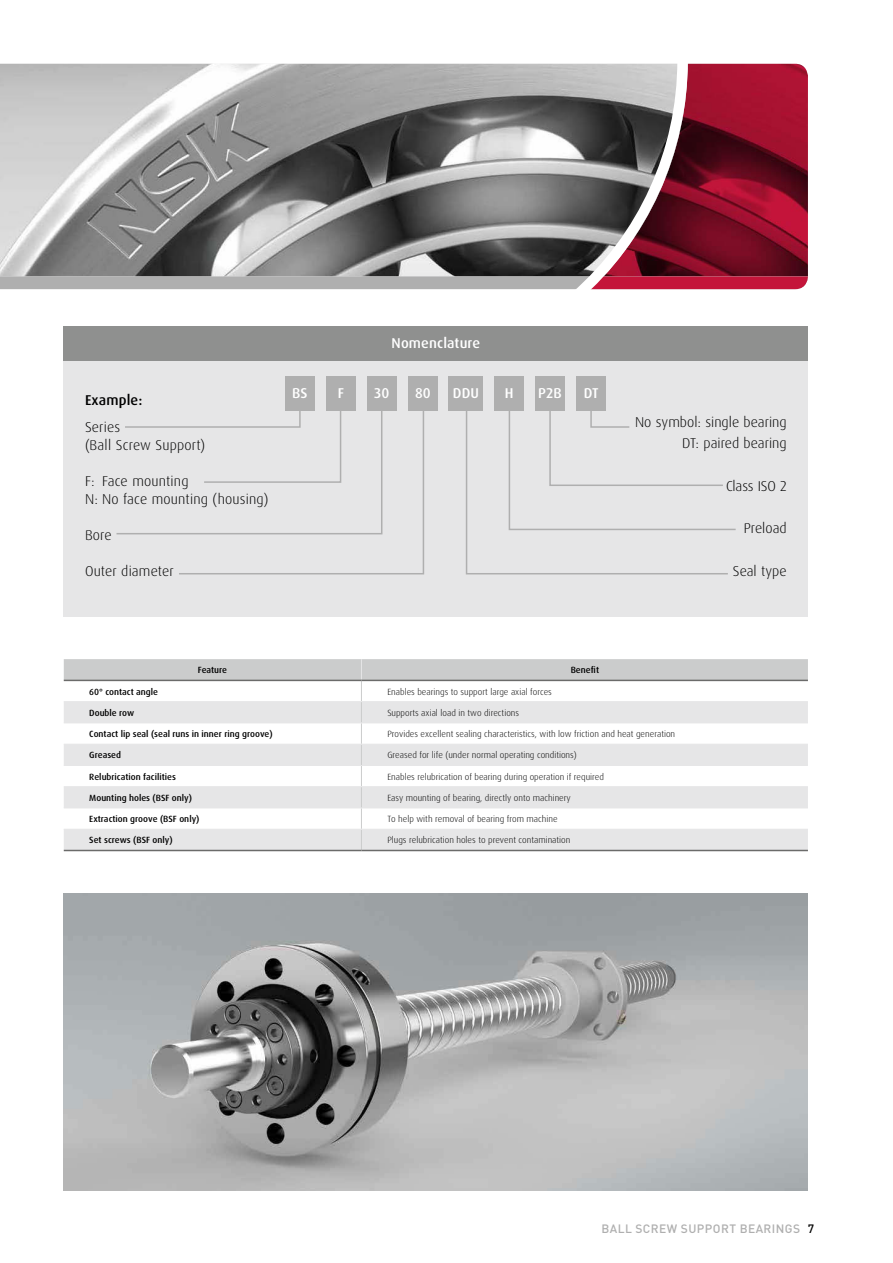
<style>
.page{position:relative;width:893px;height:1263px;background:#fff}
.page>*{position:absolute;margin:0;border:0;box-sizing:border-box;transform-origin:0 0}
.t1{font:300 14.25px/18px "Dax Pro";letter-spacing:.005em;color:#000}
.t2{font:500 14.25px "Dax Pro";letter-spacing:.01em;color:#fff}
.t3{font:500 14.25px "Dax Pro";letter-spacing:.01em;color:#000}
.t4{font:500 12px "DIN Pro";letter-spacing:.035em;color:#afafaf}
.t5{font:300 9px "Dax Pro";color:#000}
.t6{font:500 9px "Dax Pro";color:#000}
.s1{color:#000}
</style>
<div class="page">
<img style="left:64px;top:893px;width:744px;height:298px">
<svg style="left:64px;top:659px;width:744px;height:191px"></svg>
<hr style="left:64px;top:701px;width:297px;height:1px;background:#e6e6e7">
<hr style="left:64px;top:722px;width:297px;height:1px;background:#e6e6e7">
<hr style="left:64px;top:744px;width:297px;height:1px;background:#e6e6e7">
<hr style="left:64px;top:765px;width:297px;height:1px;background:#e6e6e7">
<hr style="left:64px;top:786px;width:297px;height:1px;background:#e6e6e7">
<hr style="left:64px;top:807px;width:297px;height:1px;background:#e6e6e7">
<hr style="left:361px;top:701px;width:447px;height:1px;background:#e6e6e7">
<hr style="left:361px;top:722px;width:447px;height:1px;background:#e6e6e7">
<hr style="left:361px;top:744px;width:447px;height:1px;background:#e6e6e7">
<hr style="left:361px;top:765px;width:447px;height:1px;background:#e6e6e7">
<hr style="left:361px;top:786px;width:447px;height:1px;background:#e6e6e7">
<hr style="left:361px;top:807px;width:447px;height:1px;background:#e6e6e7">
<hr style="left:64px;top:829px;width:297px;height:1px;background:#e6e6e7">
<hr style="left:361px;top:829px;width:447px;height:1px;background:#e6e6e7">
<hr style="left:64px;top:680px;width:297px;height:1px;background:#6b6b6a">
<hr style="left:361px;top:680px;width:447px;height:1px;background:#6b6b6a">
<hr style="left:64px;top:850px;width:297px;height:1px;background:#6b6b6a">
<hr style="left:361px;top:850px;width:447px;height:1px;background:#6b6b6a">
<div style="left:64px;top:326px;width:744px;height:291px;background:#e6e6e7"></div>
<div style="left:64px;top:326px;width:744px;height:34px;background:#8f908f"></div>
<svg style="left:116px;top:411px;width:309px;height:164px"></svg>
<svg style="left:465px;top:411px;width:271px;height:164px"></svg>
<div style="left:326px;top:377px;width:30px;height:34px;background:#afafaf"></div>
<div style="left:367px;top:377px;width:30px;height:34px;background:#afafaf"></div>
<div style="left:449px;top:377px;width:34px;height:34px;background:#afafaf"></div>
<div style="left:535px;top:377px;width:30px;height:34px;background:#afafaf"></div>
<div style="left:494px;top:377px;width:30px;height:34px;background:#afafaf"></div>
<div style="left:408px;top:377px;width:30px;height:34px;background:#afafaf"></div>
<div style="left:285px;top:377px;width:30px;height:34px;background:#afafaf"></div>
<div style="left:576px;top:377px;width:30px;height:34px;background:#afafaf"></div>
<svg style="left:0;top:63px;width:808px;height:227px;background:#907c80"></svg>
<h1 class="t3" style="left:85px;top:391px;width:59px">Example:</h1>
<h1 class="t1" style="left:85px;top:418px;width:122px">Series<br>(Ball Screw Support)</h1>
<h1 class="t1" style="left:85px;top:472px;width:185px">F: Face mounting<br>N: No face mounting (housing)</h1>
<h1 class="t1" style="left:85px;top:526px;width:28px">Bore</h1>
<h1 class="t1" style="left:85px;top:562px;width:90px">Outer diameter</h1>
<h1 class="t2" style="left:392px;top:334px;width:90px">Nomenclature</h1>
<h1 class="t2" style="left:292px;top:384px;width:17px">BS</h1>
<h1 class="t2" style="left:338px;top:384px;width:8px">F</h1>
<h1 class="t2" style="left:374px;top:384px;width:17px">30</h1>
<h1 class="t2" style="left:415px;top:384px;width:17px">80</h1>
<h1 class="t2" style="left:453px;top:384px;width:28px">DDU</h1>
<h1 class="t2" style="left:505px;top:384px;width:10px">H</h1>
<h1 class="t2" style="left:538px;top:384px;width:25px">P2B</h1>
<h1 class="t2" style="left:584px;top:384px;width:16px">DT</h1>
<p class="t6" style="left:198px;top:664px;width:31px">Feature</p>
<p class="t6" style="left:571px;top:664px;width:30px">Benefit</p>
<h1 class="t1" style="left:635px;top:411px;width:153px;line-height:21.3px;text-align:right">No symbol: single bearing<br>DT: paired bearing</h1>
<h1 class="t1" style="left:726px;top:477px;width:62px">Class ISO 2</h1>
<h1 class="t1" style="left:744px;top:519px;width:44px">Preload</h1>
<h1 class="t1" style="left:733px;top:562px;width:55px">Seal type</h1>
<p class="t6" style="left:89px;top:686px;width:70px">60° contact angle</p>
<p class="t5" style="left:387px;top:686px;width:166px">Enables bearings to support large axial forces</p>
<p class="t6" style="left:89px;top:707px;width:47px">Double row</p>
<p class="t5" style="left:387px;top:707px;width:133px">Supports axial load in two directions</p>
<p class="t6" style="left:89px;top:728px;width:185px">Contact lip seal (seal runs in inner ring groove)</p>
<p class="t5" style="left:387px;top:728px;width:289px">Provides excellent sealing characteristics, with low friction and heat generation</p>
<p class="t6" style="left:89px;top:749px;width:33px">Greased</p>
<p class="t5" style="left:387px;top:749px;width:191px">Greased for life (under normal operating conditions)</p>
<p class="t6" style="left:89px;top:771px;width:88px">Relubrication facilities</p>
<p class="t5" style="left:387px;top:771px;width:218px">Enables relubrication of bearing during operation if required</p>
<p class="t6" style="left:89px;top:792px;width:104px">Mounting holes (BSF only)</p>
<p class="t5" style="left:387px;top:792px;width:185px">Easy mounting of bearing, directly onto machinery</p>
<p class="t6" style="left:89px;top:813px;width:112px">Extraction groove (BSF only)</p>
<p class="t5" style="left:387px;top:813px;width:172px">To help with removal of bearing from machine</p>
<p class="t6" style="left:89px;top:834px;width:85px">Set screws (BSF only)</p>
<p class="t5" style="left:387px;top:834px;width:185px">Plugs relubrication holes to prevent contamination</p>
<h2 class="t4" style="left:601px;top:1221px;width:214px">BALL SCREW SUPPORT BEARINGS <span class="s1">7</span></h2>
</div>
